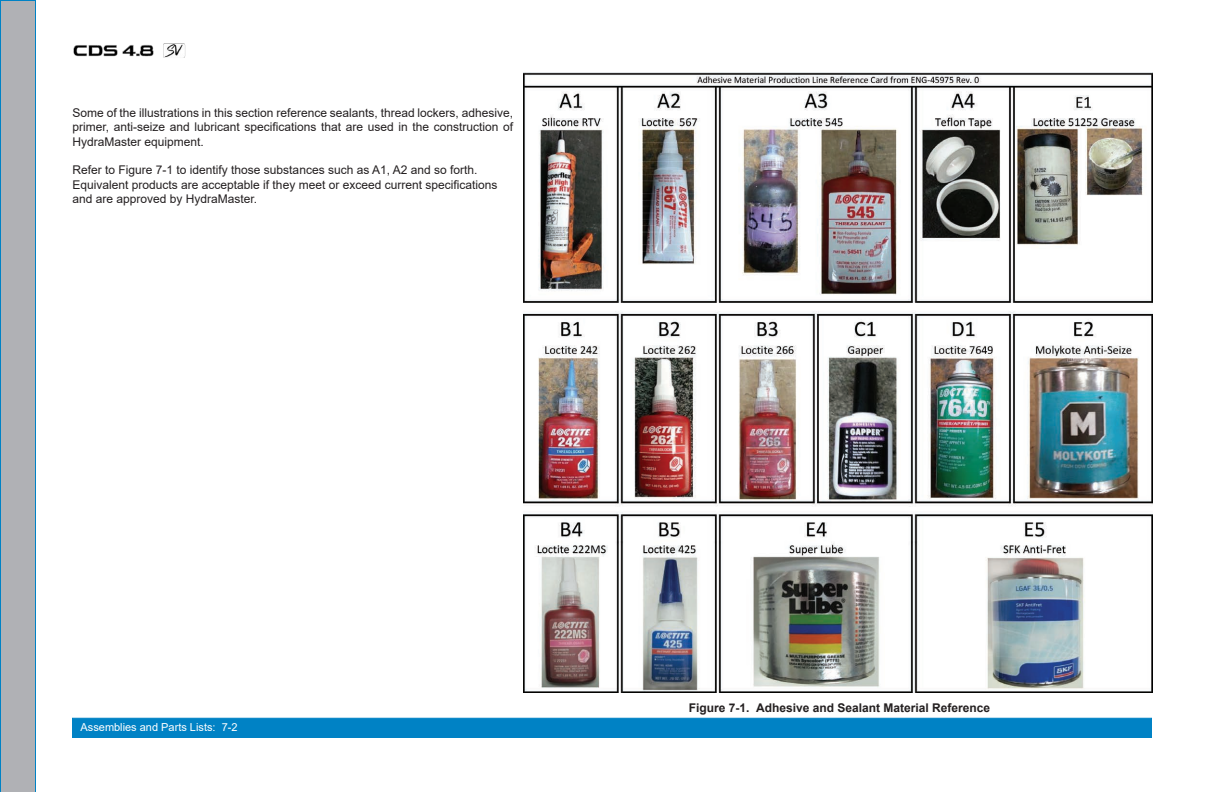
<style>
.page{position:relative;width:1224px;height:792px;background:#fff}
.page>*{position:absolute;margin:0;border:0;box-sizing:border-box;transform-origin:0 0}
.Part_Number_and_Rev{font:12px/14.4px "Arial";color:#231f20;text-align:justify}
.XLS{font:12px/14.4px "Arial";color:#231f20}
.t1{font:700 12px "Arial";color:#231f20}
.t2{font:11px "Arial";color:#fff}
</style>
<div class="page">
<div style="left:72px;top:718px;width:1080px;height:20px;background:#0082c5;border:1px solid #0082c5"></div>
<div style="left:0;top:0;width:36px;height:792px;background:#b0b1b5"></div>
<img style="left:73px;top:43px;width:113px;height:15px">
<img style="left:524px;top:72px;width:629px;height:620px">
<p class="Part_Number_and_Rev" style="left:73px;top:105px;width:442px">Some of the illustrations in this section reference sealants, thread lockers, adhesive, primer, anti-seize and lubricant specifications that are used in the construction of HydraMaster equipment.</p>
<p class="XLS" style="left:73px;top:163px;width:426px">Refer to Figure 7-1 to identify those substances such as A1, A2 and so forth.<br>Equivalent products are acceptable if they meet or exceed current specifications and are approved by HydraMaster.</p>
<p class="t2" style="left:81px;top:719px;width:159px">Assemblies and Parts Lists: 7-2</p>
<p class="t1" style="left:689px;top:700px;width:303px">Figure 7-1. Adhesive and Sealant Material Reference</p>
</div>
